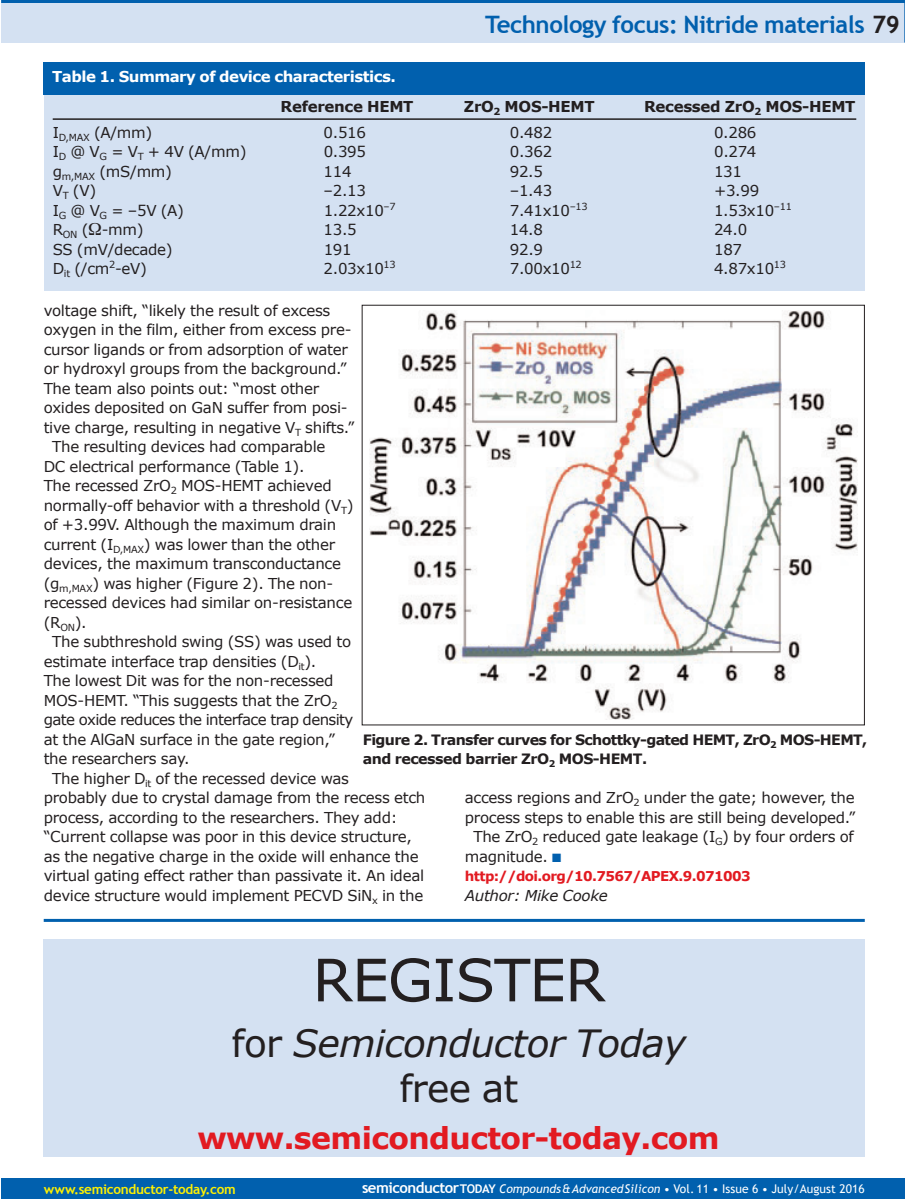
<style>
.page{position:relative;width:905px;height:1199px;background:#fff}
.page>*{position:absolute;margin:0;border:0;box-sizing:border-box;transform-origin:0 0}
.t1{font:58.5px "Verdana";letter-spacing:-.02em;color:#231f20}
.t2{font:italic 37.5px/45px "Verdana";letter-spacing:-.02em;color:#231f20;text-align:center}
.t3{font:700 30px "Verdana";letter-spacing:-.02em;color:#e21a21}
.t4{font:700 24px "Trebuchet MS";letter-spacing:-.02em;color:#0160ae}
.t5{font:15px "Verdana";letter-spacing:-.02em;color:#231f20}
.t6{font:700 15px "Verdana";letter-spacing:-.02em;color:#231f20}
.t7{font:15px "Verdana";letter-spacing:-.04em;color:#231f20}
.t8{font:700 15px "Verdana";letter-spacing:-.035em;color:#fff}
.t9{font:italic 15px "Verdana";letter-spacing:-.02em;color:#231f20}
.t10{font:700 14.25px/19.5px "Verdana";letter-spacing:-.045em;color:#231f20}
.t11{font:700 13.5px "Verdana";letter-spacing:-.045em;color:#e21a21}
.t12{font:700 13.5px "Trebuchet MS";letter-spacing:-.02em;color:#fff101}
.t13{font:12px "Trebuchet MS";letter-spacing:.005em;color:#fff}
.s1{color:#231f20}
.s2{color:#0160ae}
.s3{font-style:normal}
.s4{font-weight:700;font-size:15px}
.s5{font-weight:700}
.s6{font-style:italic}
</style>
<div class="page">
<img style="left:369px;top:310px;width:488px;height:409px">
<div style="left:1px;top:0;width:903px;height:43px;background:#d4e1f2"></div>
<hr style="left:904px;top:0;width:1px;height:43px;background:#0160ae">
<hr style="left:1px;top:0;width:903px;height:3px;background:#0160ae">
<div style="left:1px;top:1178px;width:903px;height:20px;background:#0160ae"></div>
<hr style="left:44px;top:919px;width:820px;height:3px;background:#0160ae">
<div style="left:44px;top:82px;width:820px;height:209px;background:#d4e1f2"></div>
<hr style="left:53px;top:118px;width:803px;height:2px;background:#231f20">
<div style="left:44px;top:62px;width:820px;height:33px;background:#0160ae"></div>
<div style="left:44px;top:940px;width:820px;height:217px;background:#d4e1f2"></div>
<p class="t8" style="left:52px;top:67px;width:345px">Table 1. Summary of device characteristics.</p>
<p class="t4" style="left:485px;top:10px;width:416px">Technology focus: Nitride materials <span class="s1">79</span></p>
<p class="t6" style="left:280px;top:97px;width:134px">Reference HEMT</p>
<p class="t6" style="left:464px;top:97px;width:132px">ZrO<sub>2</sub> MOS-HEMT</p>
<p class="t6" style="left:644px;top:97px;width:213px">Recessed ZrO<sub>2</sub> MOS-HEMT</p>
<p class="t5" style="left:53px;top:123px;width:101px">I<sub>D,MAX</sub> (A/mm)</p>
<p class="t5" style="left:323px;top:123px;width:44px">0.516</p>
<p class="t5" style="left:510px;top:123px;width:44px">0.482</p>
<p class="t5" style="left:714px;top:123px;width:44px">0.286</p>
<p class="t5" style="left:53px;top:142px;width:195px">I<sub>D</sub> @ V<sub>G</sub> = V<sub>T</sub> + 4V (A/mm)</p>
<p class="t5" style="left:323px;top:142px;width:44px">0.395</p>
<p class="t5" style="left:510px;top:142px;width:44px">0.362</p>
<p class="t5" style="left:714px;top:142px;width:44px">0.274</p>
<p class="t5" style="left:53px;top:162px;width:121px">g<sub>m,MAX</sub> (mS/mm)</p>
<p class="t5" style="left:323px;top:162px;width:30px">114</p>
<p class="t5" style="left:510px;top:162px;width:35px">92.5</p>
<p class="t5" style="left:714px;top:162px;width:30px">131</p>
<p class="t5" style="left:53px;top:181px;width:45px">V<sub>T</sub> (V)</p>
<p class="t5" style="left:323px;top:181px;width:44px">–2.13</p>
<p class="t5" style="left:510px;top:181px;width:44px">–1.43</p>
<p class="t5" style="left:714px;top:181px;width:47px">+3.99</p>
<p class="t5" style="left:53px;top:201px;width:133px">I<sub>G</sub> @ V<sub>G</sub> = –5V (A)</p>
<p class="t5" style="left:323px;top:201px;width:73px">1.22x10<sup>–7</sup></p>
<p class="t5" style="left:510px;top:201px;width:79px">7.41x10<sup>–13</sup></p>
<p class="t5" style="left:714px;top:201px;width:79px">1.53x10<sup>–11</sup></p>
<p class="t5" style="left:53px;top:220px;width:92px">R<sub>ON</sub> ( -mm)</p>
<p class="t5" style="left:323px;top:220px;width:35px">13.5</p>
<p class="t5" style="left:510px;top:220px;width:35px">14.8</p>
<p class="t5" style="left:714px;top:220px;width:35px">24.0</p>
<p class="t5" style="left:53px;top:240px;width:121px">SS (mV/decade)</p>
<p class="t5" style="left:324px;top:240px;width:30px">191</p>
<p class="t5" style="left:510px;top:240px;width:35px">92.9</p>
<p class="t5" style="left:714px;top:240px;width:30px">187</p>
<p class="t5" style="left:53px;top:259px;width:96px">D<sub>it</sub> (/cm<sup>2</sup>-eV)</p>
<p class="t5" style="left:323px;top:259px;width:74px">2.03x10<sup>13</sup></p>
<p class="t5" style="left:510px;top:259px;width:74px">7.00x10<sup>12</sup></p>
<p class="t5" style="left:714px;top:259px;width:74px">4.87x10<sup>13</sup></p>
<p class="t5" style="left:44px;top:300px;width:288px">voltage shift, “likely the result of excess</p>
<p class="t5" style="left:44px;top:320px;width:309px">oxygen in the film, either from excess pre-</p>
<p class="t5" style="left:44px;top:339px;width:306px">cursor ligands or from adsorption of water</p>
<p class="t5" style="left:44px;top:359px;width:304px">or hydroxyl groups from the background.”</p>
<p class="t5" style="left:44px;top:378px;width:277px">The team also points out: “most other</p>
<p class="t5" style="left:44px;top:398px;width:305px">oxides deposited on GaN suffer from posi-</p>
<p class="t5" style="left:44px;top:417px;width:312px">tive charge, resulting in negative V<sub>T</sub> shifts.”</p>
<p class="t5" style="left:52px;top:437px;width:275px">The resulting devices had comparable</p>
<p class="t5" style="left:44px;top:456px;width:262px">DC electrical performance (Table 1).</p>
<p class="t5" style="left:44px;top:476px;width:289px">The recessed ZrO<sub>2</sub> MOS-HEMT achieved</p>
<p class="t5" style="left:44px;top:495px;width:311px">normally-off behavior with a threshold (V<sub>T</sub>)</p>
<p class="t5" style="left:44px;top:515px;width:294px">of +3.99V. Although the maximum drain</p>
<p class="t5" style="left:44px;top:534px;width:293px">current (I<sub>D,MAX</sub>) was lower than the other</p>
<p class="t5" style="left:44px;top:554px;width:299px">devices, the maximum transconductance</p>
<p class="t5" style="left:44px;top:573px;width:291px">(g<sub>m,MAX</sub>) was higher (Figure 2). The non-</p>
<p class="t5" style="left:44px;top:593px;width:310px">recessed devices had similar on-resistance</p>
<p class="t5" style="left:44px;top:612px;width:44px">(R<sub>ON</sub>).</p>
<p class="t5" style="left:52px;top:632px;width:300px">The subthreshold swing (SS) was used to</p>
<p class="t5" style="left:44px;top:651px;width:274px">estimate interface trap densities (D<sub>it</sub>).</p>
<p class="t5" style="left:44px;top:671px;width:291px">The lowest Dit was for the non-recessed</p>
<p class="t5" style="left:44px;top:690px;width:295px">MOS-HEMT. “This suggests that the ZrO<sub>2</sub></p>
<p class="t7" style="left:44px;top:710px;width:311px">gate oxide reduces the interface trap density</p>
<p class="t5" style="left:44px;top:729px;width:293px">at the AlGaN surface in the gate region,”</p>
<p class="t5" style="left:44px;top:749px;width:147px">the researchers say.</p>
<p class="t5" style="left:52px;top:768px;width:298px">The higher D<sub>it</sub> of the recessed device was</p>
<p class="t5" style="left:44px;top:788px;width:383px">probably due to crystal damage from the recess etch</p>
<p class="t5" style="left:44px;top:807px;width:355px">process, according to the researchers. They add:</p>
<p class="t5" style="left:44px;top:827px;width:370px">“Current collapse was poor in this device structure,</p>
<p class="t5" style="left:44px;top:846px;width:376px">as the negative charge in the oxide will enhance the</p>
<p class="t5" style="left:44px;top:866px;width:382px">virtual gating effect rather than passivate it. An ideal</p>
<p class="t5" style="left:44px;top:885px;width:381px">device structure would implement PECVD SiN<sub>x</sub> in the</p>
<p class="t10" style="left:363px;top:729px;width:506px">Figure 2. Transfer curves for Schottky-gated HEMT, ZrO<sub>2</sub> MOS-HEMT, and recessed barrier ZrO<sub>2</sub> MOS-HEMT.</p>
<p class="t5" style="left:465px;top:788px;width:391px">access regions and ZrO<sub>2</sub> under the gate; however, the</p>
<p class="t5" style="left:465px;top:807px;width:392px">process steps to enable this are still being developed.”</p>
<p class="t5" style="left:473px;top:827px;width:382px">The ZrO<sub>2</sub> reduced gate leakage (I<sub>G</sub>) by four orders of</p>
<p class="t5" style="left:465px;top:846px;width:98px">magnitude. <span class="s2">■</span></p>
<p class="t11" style="left:465px;top:867px;width:287px">http://doi.org/10.7567/APEX.9.071003</p>
<p class="t9" style="left:465px;top:885px;width:144px">Author: Mike Cooke</p>
<p class="t1" style="left:312px;top:942px;width:295px">REGISTER</p>
<p class="t2" style="left:232px;top:1019px;width:456px"><span class="s3">for</span> Semiconductor Today <span class="s3">free at</span></p>
<p class="t3" style="left:197px;top:1118px;width:523px">www.semiconductor-today.com</p>
<p class="t12" style="left:44px;top:1180px;width:194px">www.semiconductor-today.com</p>
<p class="t13" style="left:362px;top:1181px;width:504px"><span class="s4">semiconductor</span><span class="s5">TODAY</span> <span class="s6">Compounds&amp;AdvancedSilicon</span> • Vol. 11 • Issue 6 • July/August 2016</p>
</div>
